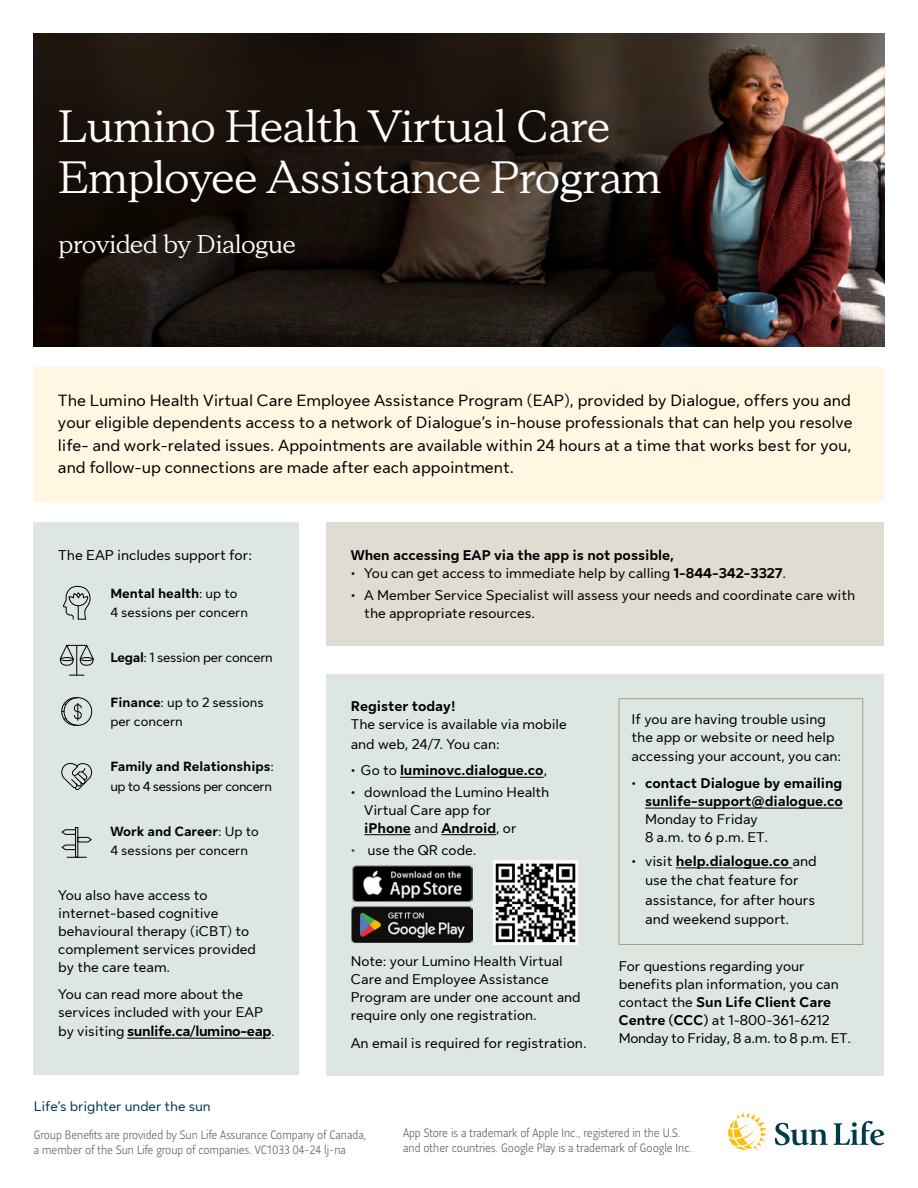
<style>
.page{position:relative;width:918px;height:1188px;background:#fff}
.page>*{position:absolute;margin:0;border:0;box-sizing:border-box;transform-origin:0 0}
.t1{font:45px/51px "Sun Life New Display";color:#fff}
.t2{font:25.5px "Sun Life New Display";color:#fff}
.t3{font:16.5px/22.5px "Sun Life New Text";color:#000;text-align:justify}
.t4{font:14.4px/19.4px "Sun Life New Text";color:#000}
.t5{font:700 14.4px "Sun Life New Text";letter-spacing:-.02em;color:#000}
.t6{font:14.25px/18px "Sun Life New Text";color:#000}
.t7{font:700 14.25px/18px "Sun Life New Text";color:#000;text-align:right}
.t8{font:13.95px "Sun Life New Text";color:#003b49}
.t9{font:13.5px/19.2px "Sun Life New Text";color:#000}
.t10{font:13.5px/19.2px "Sun Life New Text";letter-spacing:-.03em;color:#000}
.t11{font:13.5px "Sun Life New Text";letter-spacing:-.02em;color:#000}
.t12{font:300 12px/15px "Sun Life Sans Condensed";color:#58595b}
.s1{font-weight:700}
.s2{font-weight:400;font-size:14.25px}
.s3{font-weight:400}
.s4{color:#3d4142}
.s5{font-size:14.25px}
</style>
<div class="page">
<div style="left:34px;top:367px;width:850px;height:134px;background:#fff7e1"></div>
<div style="left:34px;top:522px;width:265px;height:553px;background:#dee6e1"></div>
<div style="left:326px;top:674px;width:558px;height:401px;background:#dee6e1"></div>
<div style="left:326px;top:522px;width:558px;height:124px;background:#e1dcd1"></div>
<img style="left:34px;top:34px;width:850px;height:312px">
<svg style="left:69px;top:675px;width:15px;height:1px"></svg>
<hr style="left:76px;top:645px;width:1px;height:30px;background:#000">
<svg style="left:60px;top:644px;width:34px;height:22px"></svg>
<div style="left:80px;top:657px;width:13px;height:4px;border:1px solid #000;border-radius:50%"></div>
<div style="left:64px;top:697px;width:28px;height:29px;border:1px solid #000;border-radius:50%"></div>
<svg style="left:61px;top:697px;width:21px;height:29px"></svg>
<svg style="left:63px;top:586px;width:28px;height:34px"></svg>
<svg style="left:61px;top:763px;width:32px;height:27px"></svg>
<div style="left:75px;top:827px;width:3px;height:31px;border:1px solid #000"></div>
<svg style="left:61px;top:829px;width:31px;height:21px"></svg>
<svg style="left:67px;top:857px;width:20px;height:1px"></svg>
<hr style="left:127px;top:1038px;width:144px;height:1px;background:#000">
<hr style="left:400px;top:777px;width:144px;height:1px;background:#000">
<hr style="left:364px;top:834px;width:47px;height:1px;background:#000">
<hr style="left:441px;top:834px;width:55px;height:1px;background:#000">
<img style="left:352px;top:866px;width:121px;height:35px">
<img style="left:352px;top:907px;width:121px;height:36px">
<img style="left:493px;top:860px;width:84px;height:85px">
<hr style="left:645px;top:808px;width:198px;height:1px;background:#000">
<hr style="left:676px;top:868px;width:116px;height:1px;background:#000">
<div style="left:619px;top:698px;width:244px;height:247px;border:1px solid #a49c8a"></div>
<svg style="left:775px;top:1123px;width:53px;height:22px"></svg>
<svg style="left:834px;top:1121px;width:50px;height:24px"></svg>
<svg style="left:728px;top:1112px;width:39px;height:38px"></svg>
<h1 class="t1" style="left:59px;top:98px;width:604px">Lumino Health Virtual Care<br>Employee Assistance Program</h1>
<h2 class="t2" style="left:59px;top:227px;width:238px">provided by Dialogue</h2>
<p class="t3" style="left:58px;top:388px;width:796px">The Lumino Health Virtual Care Employee Assistance Program (EAP), provided by Dialogue, offers you and your eligible dependents access to a network of Dialogue’s in-house professionals that can help you resolve life- and work-related issues. Appointments are available within 24 hours at a time that works best for you, and follow-up connections are made after each appointment.</p>
<p class="t4" style="left:58px;top:544px;width:195px">The EAP includes support for:</p>
<p class="t9" style="left:110px;top:583px;width:139px"><span class="s1">Mental health</span>: up to<br>4 sessions per concern</p>
<p class="t11" style="left:110px;top:648px;width:164px"><span class="s1">Legal</span>: 1 session per concern</p>
<p class="t9" style="left:110px;top:692px;width:155px"><span class="s1">Finance</span>: up to 2 sessions per concern</p>
<p class="t10" style="left:110px;top:756px;width:165px"><span class="s1">Family and Relationships</span>: up to 4 sessions per concern</p>
<p class="t9" style="left:110px;top:821px;width:150px"><span class="s1">Work and Career</span>: Up to<br>4 sessions per concern</p>
<p class="t6" style="left:58px;top:885px;width:199px">You also have access to internet-based cognitive behavioural therapy (iCBT) to complement services provided by the care team.</p>
<p class="t6" style="left:58px;top:984px;width:206px">You can read more about the services included with your EAP</p>
<p class="t5" style="left:58px;top:1021px;width:218px"><span class="s2">by visiting</span> sunlife.ca/lumino-eap<span class="s3">.</span></p>
<p class="t7" style="left:351px;top:545px;width:325px">When accessing EAP via the app is not possible,</p>
<p class="t6" style="left:351px;top:563px;width:437px">• You can get access to immediate help by calling <span class="s1">1-844-342-3327</span>.</p>
<p class="t6" style="left:364px;top:585px;width:492px;text-indent:-14px">• A Member Service Specialist will assess your needs and coordinate care with the appropriate resources.</p>
<p class="t7" style="left:351px;top:696px;width:106px">Register today!</p>
<p class="t6" style="left:351px;top:714px;width:217px;line-height:19.4px">The service is available via mobile and web, 24/7. You can:</p>
<p class="t7" style="left:351px;top:761px;width:198px"><span class="s3">• Go to</span> luminovc.dialogue.co<span class="s3">,</span></p>
<p class="t6" style="left:364px;top:782px;width:187px;text-indent:-14px">• download the Lumino Health<br>Virtual Care app for<br><span class="s1">iPhone</span> and <span class="s1">Android</span>, or</p>
<p class="t6" style="left:351px;top:841px;width:127px"><span class="s4">•</span> use the QR code.</p>
<p class="t6" style="left:351px;top:951px;width:231px">Note: your Lumino Health Virtual<br>Care and Employee Assistance<br>Program are under one account and require only one registration.</p>
<p class="t4" style="left:351px;top:1033px;width:238px">An email is required for registration.</p>
<p class="t6" style="left:632px;top:709px;width:211px;line-height:18.6px">If you are having trouble using the app or website or need help accessing your account, you can:</p>
<p class="t7" style="left:632px;top:773px;width:213px"><span class="s3">•</span> contact Dialogue by emailing sunlife-support@dialogue.co</p>
<p class="t6" style="left:645px;top:809px;width:125px">Monday to Friday<br>8 a.m. to 6 p.m. ET.</p>
<p class="t4" style="left:645px;top:851px;width:173px;text-indent:-14px">• visit <span class="s1">help.dialogue.co</span> and use the chat feature for assistance, for after hours and weekend supp<span class="s5">ort.</span></p>
<p class="t6" style="left:619px;top:956px;width:234px">For questions regarding your benefits plan information, you can contact the <span class="s1">Sun Life Client Care<br>Centre (CCC)</span> at 1-800-361-6212<br>Monday to Friday, 8 a.m. to 8 p.m. ET.</p>
<p class="t8" style="left:34px;top:1096px;width:178px">Life’s brighter under the sun</p>
<p class="t12" style="left:34px;top:1127px;width:334px">Group Benefits are provided by Sun Life Assurance Company of Canada, a member of the Sun Life group of companies. VC1033 04-24 lj-na</p>
<p class="t12" style="left:403px;top:1125px;width:291px">App Store is a trademark of Apple Inc., registered in the U.S. and other countries. Google Play is a trademark of Google Inc.</p>
</div>
